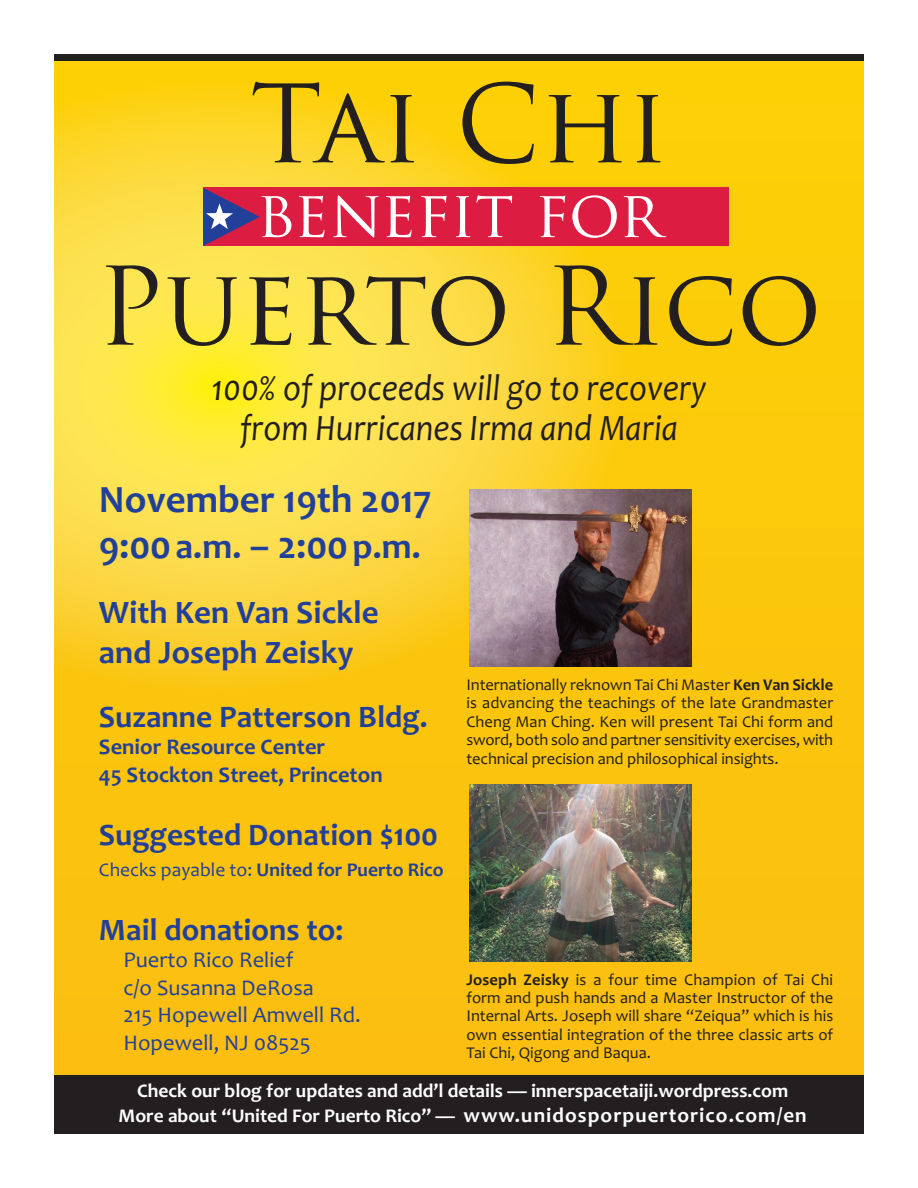
<style>
.page{position:relative;width:918px;height:1188px;background:#fff}
.page>*{position:absolute;margin:0;border:0;box-sizing:border-box;transform-origin:0 0}
.t1{font:105px "Trajan Pro";letter-spacing:-.005em;color:#231f20}
.t2{font:63.9px "Trajan Pro";color:#fff}
.t3{font:700 39px/46.3px "Candara";color:#224099}
.t4{font:italic 37.5px/40.5px "Candara";color:#231f20;text-align:center;scale:.9 1}
.t5{font:700 33px/40px "Candara";color:#224099}
.t6{font:700 31.5px "Candara";color:#224099}
.t7{font:22.5px/27.5px "Candara";color:#224099}
.t8{font:700 22.5px/27.5px "Candara";color:#224099}
.t9{font:700 19.5px/24.5px "Candara";color:#fff;text-align:center}
.t10{font:700 19.5px "Candara";color:#224099}
.t11{font:16.5px/18.5px "Candara";letter-spacing:-.005em;color:#231f20;text-align:justify}
.s1{font-size:36px}
.s2{font-weight:400}
.s3{font-weight:700}
.s4{font-size:21px}
</style>
<div class="page">
<div style="left:54px;top:54px;width:810px;height:1080px;background:linear-gradient(to right,#fabf10,#fac60c)"></div>
<svg style="left:54px;top:80px;width:576px;height:612px;background:#fcd935"></svg>
<div style="left:203px;top:188px;width:525px;height:58px;background:#dd1c42"></div>
<svg style="left:203px;top:188px;width:57px;height:58px"></svg>
<div style="left:54px;top:1076px;width:810px;height:58px;background:#231f20"></div>
<div style="left:54px;top:54px;width:810px;height:6px;background:#231f20"></div>
<img style="left:469px;top:490px;width:222px;height:176px">
<img style="left:469px;top:785px;width:222px;height:176px">
<h1 class="t1" style="left:250px;top:65px;width:420px">Tai Chi</h1>
<h2 class="t2" style="left:256px;top:178px;width:407px">benefit for</h2>
<h1 class="t1" style="left:96px;top:247px;width:727px">Puerto Rico</h1>
<h3 class="t4" style="left:212px;top:367px;width:551px">100% of proceeds will go to recovery from Hurricanes Irma and Maria</h3>
<h3 class="t3" style="left:99px;top:475px;width:334px">November 19th 2017<br>9:00<span class="s1">a.m.</span> – 2:00<span class="s1">p.m.</span></h3>
<h3 class="t5" style="left:99px;top:592px;width:281px">With Ken Van Sickle and Joseph Zeisky</h3>
<h3 class="t6" style="left:99px;top:697px;width:330px">Suzanne Patterson Bldg.</h3>
<h3 class="t8" style="left:99px;top:733px;width:285px">Senior Resource Center<br>45 Stockton Street, Princeton</h3>
<h3 class="t6" style="left:99px;top:816px;width:341px">Suggested Donation $100</h3>
<p class="t10" style="left:99px;top:858px;width:346px"><span class="s2">Checks payable to:</span> United for Puerto Rico</p>
<h3 class="t6" style="left:99px;top:911px;width:246px">Mail donations to:</h3>
<h3 class="t7" style="left:123px;top:946px;width:239px">Puerto Rico Relief<br>c/o Susanna DeRosa<br>215 Hopewell Amwell Rd.<br>Hopewell, NJ 08525</h3>
<p class="t11" style="left:466px;top:675px;width:368px">Internationally reknown Tai Chi Master <span class="s3">Ken Van Sickle </span>is advancing the teachings of the late Grandmaster Cheng Man Ching. Ken will present Tai Chi form and sword, both solo and partner sensitivity exercises, with technical precision and philosophical insights.</p>
<p class="t11" style="left:466px;top:970px;width:368px"><span class="s3">Joseph Zeisky</span> is a four time Champion of Tai Chi form and push hands and a Master Instructor of the Internal Arts. Joseph will share “Zeiqua” which is his own essential integration of the three classic arts of Tai Chi, Qigong and Baqua.</p>
<p class="t9" style="left:119px;top:1078px;width:690px">Check our blog for updates and add’l details — innerspacetaiji.wordpress.com<br>More about “United For Puerto Rico” — <span class="s4">www.unidosporpuertorico.com/en</span></p>
</div>
